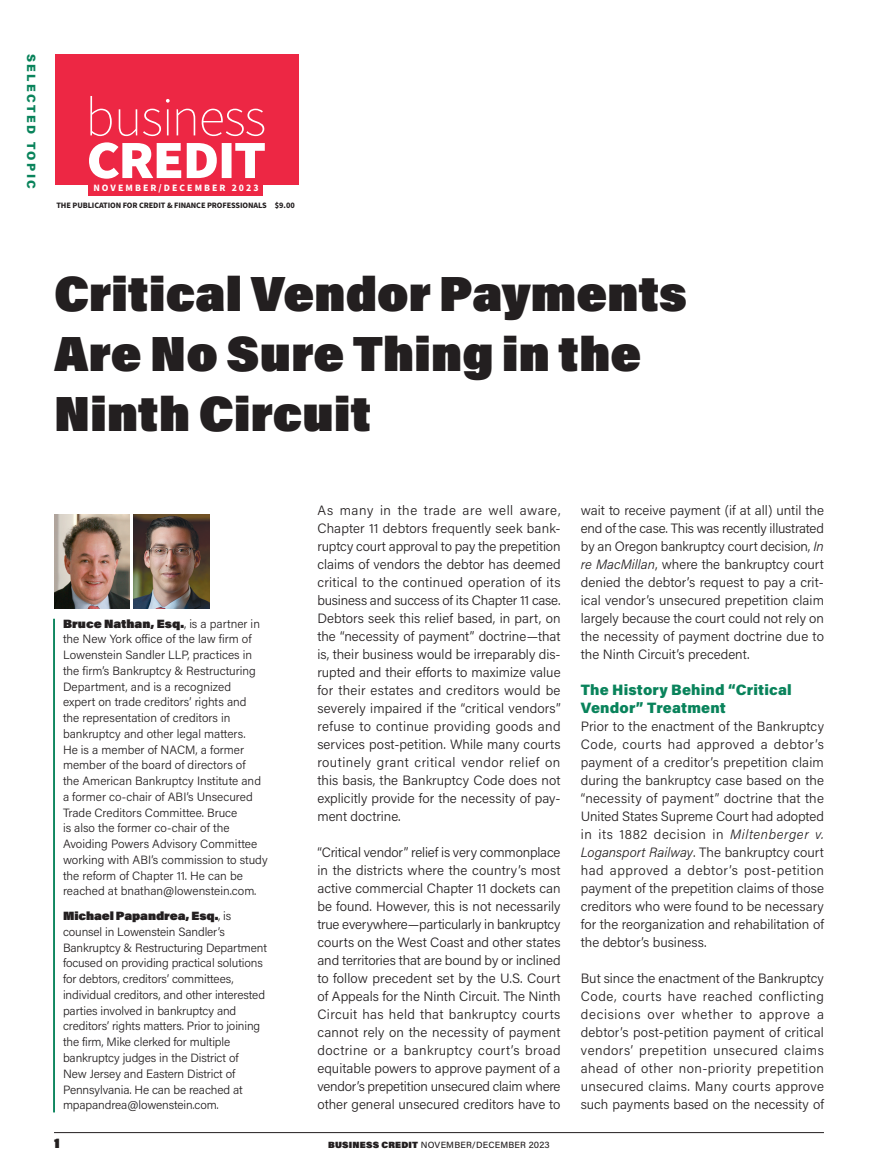
<style>
.page{position:relative;width:878px;height:1175px;background:#fff}
.page>*{position:absolute;margin:0;border:0;box-sizing:border-box;transform-origin:0 0}
.ST-Headline-Large{font:900 49.5px/60px "Acumin Pro Semi Cond";letter-spacing:.005em;color:#231f20}
.article-H1_Green{font:900 15px/18px "Acumin Pro";letter-spacing:.01em;color:#09835b}
.article-body-MAIN{font:300 13.5px/18px "Acumin Pro";color:#231f20;text-align:justify}
.t1{font:900 13.5px "Acumin Pro";color:#231f20}
.ST-author_Green{font:300 12px/15.8px "Acumin Pro";letter-spacing:-.005em;color:#231f20}
.t2{font:900 12px "Acumin Pro";letter-spacing:.2em;color:#09835b}
.t3{font:700 9.75px "Source Sans Pro";letter-spacing:.21em;color:#fff}
.t4{font:500 9px "Acumin Pro";letter-spacing:.02em;color:#231f20}
.t5{font:700 8.25px "Source Sans Pro";letter-spacing:-.01em;color:#231f20}
.s1{font-weight:900}
.s2{font-style:italic}
</style>
<div class="page">
<hr style="left:53px;top:618px;width:2px;height:494px;background:#09835b">
<img style="left:54px;top:514px;width:76px;height:95px">
<img style="left:133px;top:514px;width:76px;height:95px">
<div style="left:55px;top:54px;width:243px;height:130px;background:#ed2744"></div>
<div style="left:88px;top:178px;width:175px;height:18px;background:#ed2744"></div>
<svg style="left:89px;top:142px;width:176px;height:37px"></svg>
<svg style="left:90px;top:96px;width:174px;height:40px"></svg>
<hr style="left:54px;top:1132px;width:770px;height:1px;background:#231f20">
<p class="t2" style="left:40px;top:54px;width:136px;rotate:90deg">SELECTED TOPIC</p>
<p class="t3" style="left:93px;top:182px;width:167px">NOVEMBER/DECEMBER 2023</p>
<p class="t5" style="left:56px;top:200px;width:240px">THE PUBLICATION FOR CREDIT &amp; FINANCE PROFESSIONALS $9.00</p>
<p class="ST-Headline-Large" style="left:54px;top:261px;width:634px">Critical Vendor Payments<br>Are No Sure Thing in the<br>Ninth Circuit</p>
<p class="ST-author_Green" style="left:63px;top:615px;width:206px"><span class="s1">Bruce Nathan, Esq.</span>, is a partner in the New York office of the law firm of Lowenstein Sandler LLP, practices in the firm’s Bankruptcy &amp; Restructuring Department, and is a recognized<br>expert on trade creditors’ rights and<br>the representation of creditors in bankruptcy and other legal matters.<br>He is a member of NACM, a former member of the board of directors of<br>the American Bankruptcy Institute and a former co-chair of ABI’s Unsecured Trade Creditors Committee. Bruce<br>is also the former co-chair of the Avoiding Powers Advisory Committee working with ABI’s commission to study the reform of Chapter 11. He can be reached at bnathan@lowenstein.com.</p>
<p class="ST-author_Green" style="left:63px;top:907px;width:205px"><span class="s1">Michael Papandrea, Esq.</span>, is counsel in Lowenstein Sandler’s Bankruptcy &amp; Restructuring Department focused on providing practical solutions for debtors, creditors’ committees, individual creditors, and other interested parties involved in bankruptcy and creditors’ rights matters. Prior to joining the firm, Mike clerked for multiple bankruptcy judges in the District of<br>New Jersey and Eastern District of Pennsylvania. He can be reached at mpapandrea@lowenstein.com.</p>
<p class="article-body-MAIN" style="left:317px;top:501px;width:245px">As many in the trade are well aware, Chapter 11 debtors frequently seek bank&shy;ruptcy court approval to pay the prepetition claims of vendors the debtor has deemed critical to the continued operation of its business and success of its Chapter 11 case.<br>Debtors seek this relief based, in part, on the “necessity of payment” doctrine—that is, their business would be irreparably dis&shy;rupted and their efforts to maximize value for their estates and creditors would be severely impaired if the “critical vendors” refuse to continue providing goods and services post-petition. While many courts routinely grant critical vendor relief on this basis, the Bankruptcy Code does not explicitly provide for the necessity of pay&shy;ment doctrine.</p>
<p class="article-body-MAIN" style="left:317px;top:843px;width:245px">“Critical vendor” relief is very commonplace in the districts where the country’s most active commercial Chapter 11 dockets can be found. However, this is not necessarily true everywhere—particularly in bankruptcy courts on the West Coast and other states and territories that are bound by or inclined to follow precedent set by the U.S. Court of Appeals for the Ninth Circuit. The Ninth Circuit has held that bankruptcy courts cannot rely on the necessity of payment doctrine or a bankruptcy court’s broad equitable powers to approve payment of a vendor’s prepetition unsecured claim where other general unsecured creditors have to</p>
<p class="t1" style="left:54px;top:1133px;width:7px">1</p>
<p class="t4" style="left:328px;top:1138px;width:223px"><span class="s1">BUSINESS CREDIT</span> NOVEMBER/DECEMBER 2023</p>
<p class="article-body-MAIN" style="left:580px;top:501px;width:245px">wait to receive payment (if at all) until the end of the case. This was recently illustrated by an Oregon bankruptcy court decision, <span class="s2">In re MacMillan</span>, where the bankruptcy court denied the debtor’s request to pay a crit&shy;ical vendor’s unsecured prepetition claim largely because the court could not rely on the necessity of payment doctrine due to the Ninth Circuit’s precedent.</p>
<p class="article-H1_Green" style="left:580px;top:680px;width:212px">The History Behind “Critical<br>Vendor” Treatment</p>
<p class="article-body-MAIN" style="left:580px;top:717px;width:245px">Prior to the enactment of the Bankruptcy Code, courts had approved a debtor’s payment of a creditor’s prepetition claim during the bankruptcy case based on the “necessity of payment” doctrine that the United States Supreme Court had adopted in its 1882 decision in <span class="s2">Miltenberger v.<br>Logansport Railway</span>. The bankruptcy court had approved a debtor’s post-petition payment of the prepetition claims of those creditors who were found to be necessary for the reorganization and rehabilitation of the debtor’s business.</p>
<p class="article-body-MAIN" style="left:580px;top:969px;width:245px">But since the enactment of the Bankruptcy Code, courts have reached conflicting decisions over whether to approve a debtor’s post-petition payment of critical vendors’ prepetition unsecured claims ahead of other non-priority prepetition unsecured claims. Many courts approve such payments based on the necessity of</p>
</div>
